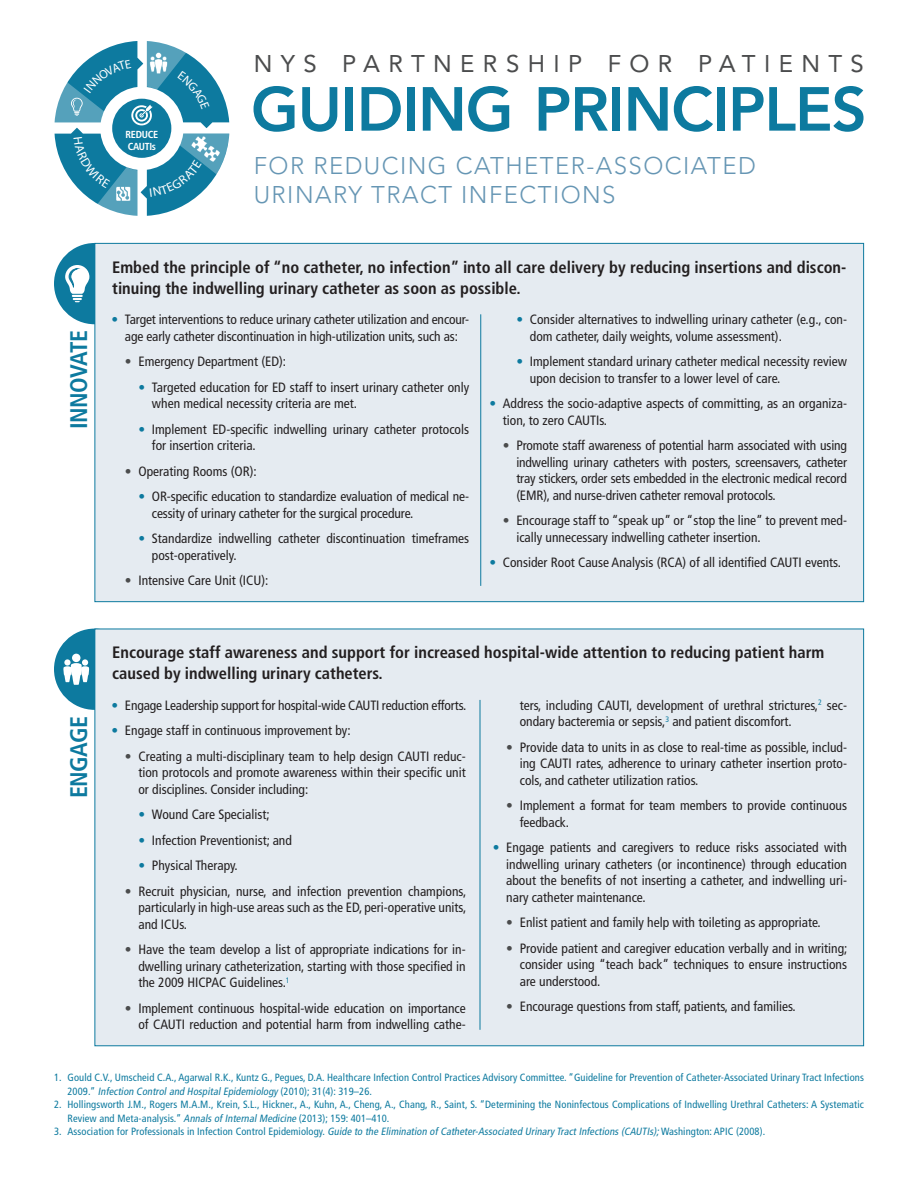
<style>
.page{position:relative;width:918px;height:1188px;background:#fff}
.page>*{position:absolute;margin:0;border:0;box-sizing:border-box;transform-origin:0 0}
.t1{font:800 61.5px "Avenir LT Std";letter-spacing:-.02em;color:#0d7a9f}
.t2{font:300 24px/28.5px "Avenir LT Std";letter-spacing:.06em;color:#6696b4}
.t3{font:24px "Avenir LT Std";letter-spacing:.35em;color:#4b4c4d}
.t4{font:700 condensed 24px "Frutiger LT Std";letter-spacing:-.02em;color:#0d7a9f}
.t5{font:700 condensed 16.5px/21px "Frutiger LT Std";color:#231f20}
.t6{font:condensed 13.5px/16.5px "Frutiger LT Std";color:#231f20}
.t7{font:condensed 10.5px/13.5px "Frutiger LT Std";letter-spacing:.01em;color:#0d7a9f}
.t8{font:700 condensed 10.2px "Frutiger LT Std";letter-spacing:-.025em;color:#fff}
.s1{color:#0d7a9f}
.s2{color:#4b4c4d}
.s3{font-style:italic}
</style>
<div class="page">
<div style="left:54px;top:243px;width:81px;height:81px;background:#0d7a9f;border-radius:50%"></div>
<div style="left:95px;top:243px;width:769px;height:359px;background:#e5ebf1"></div>
<div style="left:54px;top:629px;width:81px;height:81px;background:#0d7a9f;border-radius:50%"></div>
<div style="left:95px;top:629px;width:769px;height:417px;background:#e5ebf1"></div>
<div style="left:72px;top:654px;width:8px;height:8px;background:#fff;border-radius:50%"></div>
<div style="left:82px;top:659px;width:6px;height:7px;background:#fff;border-radius:50%"></div>
<div style="left:64px;top:659px;width:7px;height:7px;background:#fff;border-radius:50%"></div>
<svg style="left:63px;top:663px;width:26px;height:22px"></svg>
<svg style="left:65px;top:265px;width:24px;height:37px"></svg>
<hr style="left:480px;top:314px;width:1px;height:272px;background:#0d7a9f">
<hr style="left:480px;top:700px;width:1px;height:330px;background:#0d7a9f">
<svg style="left:54px;top:41px;width:175px;height:175px"></svg>
<p class="t8" style="left:125px;top:128px;width:34px">REDUCE</p>
<p class="t8" style="left:128px;top:141px;width:30px">CAUTIs</p>
<p class="t3" style="left:254px;top:50px;width:612px">NYS PARTNERSHIP FOR PATIENTS</p>
<p class="t1" style="left:251px;top:73px;width:617px">GUIDING PRINCIPLES</p>
<p class="t2" style="left:254px;top:152px;width:504px">FOR REDUCING CATHETER-ASSOCIATED<br>URINARY TRACT INFECTIONS</p>
<p class="t4" style="left:65px;top:429px;width:100px;rotate:-90deg">INNOVATE</p>
<p class="t4" style="left:65px;top:798px;width:84px;rotate:-90deg">ENGAGE</p>
<p class="t5" style="left:112px;top:257px;width:736px">Embed the principle of “no catheter, no infection” into all care delivery by reducing insertions and discon&shy;tinuing the indwelling urinary catheter as soon as possible.</p>
<p class="t6" style="left:111px;top:311px;width:359px;text-align:center"><span class="s1">•</span> Target interventions to reduce urinary catheter utilization and encour&shy;age early catheter discontinuation in high-utilization units, such as:</p>
<p class="t6" style="left:125px;top:353px;width:163px"><span class="s2">•</span> Emergency Department (ED):</p>
<p class="t6" style="left:152px;top:379px;width:319px;text-indent:-14px"><span class="s1">•</span> Targeted education for ED staff to insert urinary catheter only when medical necessity criteria are met.</p>
<p class="t6" style="left:152px;top:421px;width:319px;text-indent:-14px"><span class="s1">•</span> Implement ED-specific indwelling urinary catheter protocols for insertion criteria.</p>
<p class="t6" style="left:125px;top:463px;width:133px"><span class="s2">•</span> Operating Rooms (OR):</p>
<p class="t6" style="left:152px;top:488px;width:319px;text-indent:-14px"><span class="s1">•</span> OR-specific education to standardize evaluation of medical ne&shy;cessity of urinary catheter for the surgical procedure.</p>
<p class="t6" style="left:152px;top:530px;width:319px;text-indent:-14px"><span class="s1">•</span> Standardize indwelling catheter discontinuation timeframes post-operatively.</p>
<p class="t6" style="left:125px;top:572px;width:145px"><span class="s2">•</span> Intensive Care Unit (ICU):</p>
<p class="t6" style="left:530px;top:311px;width:319px;text-indent:-14px"><span class="s1">•</span> Consider alternatives to indwelling urinary catheter (e.g., con&shy;dom catheter, daily weights, volume assessment).</p>
<p class="t6" style="left:530px;top:353px;width:319px;text-indent:-14px"><span class="s1">•</span> Implement standard urinary catheter medical necessity review upon decision to transfer to a lower level of care.</p>
<p class="t6" style="left:503px;top:395px;width:346px;text-indent:-14px"><span class="s1">•</span> Address the socio-adaptive aspects of committing, as an organiza&shy;tion, to zero CAUTIs.</p>
<p class="t6" style="left:516px;top:437px;width:332px;text-align:justify;text-indent:-14px"><span class="s2">•</span> Promote staff awareness of potential harm associated with using indwelling urinary catheters with posters, screensavers, catheter tray stickers, order sets embedded in the electronic medical record (EMR), and nurse-driven catheter removal protocols.</p>
<p class="t6" style="left:516px;top:512px;width:332px;text-indent:-14px"><span class="s2">•</span> Encourage staff to “speak up” or “stop the line” to prevent med&shy;ically unnecessary indwelling catheter insertion.</p>
<p class="t6" style="left:489px;top:554px;width:353px"><span class="s1">•</span> Consider Root Cause Analysis (RCA) of all identified CAUTI events.</p>
<p class="t5" style="left:112px;top:642px;width:714px">Encourage staff awareness and support for increased hospital-wide attention to reducing patient harm caused by indwelling urinary catheters.</p>
<p class="t6" style="left:111px;top:697px;width:356px"><span class="s1">•</span> Engage Leadership support for hospital-wide CAUTI reduction efforts.</p>
<p class="t6" style="left:111px;top:722px;width:241px"><span class="s1">•</span> Engage staff in continuous improvement by:</p>
<p class="t6" style="left:138px;top:748px;width:329px;text-align:justify;text-indent:-14px"><span class="s2">•</span> Creating a multi-disciplinary team to help design CAUTI reduc&shy;tion protocols and promote awareness within their specific unit or disciplines. Consider including:</p>
<p class="t6" style="left:138px;top:806px;width:133px"><span class="s1">•</span> Wound Care Specialist;</p>
<p class="t6" style="left:138px;top:832px;width:155px"><span class="s1">•</span> Infection Preventionist; and</p>
<p class="t6" style="left:138px;top:857px;width:101px"><span class="s1">•</span> Physical Therapy.</p>
<p class="t6" style="left:138px;top:883px;width:329px;text-align:justify;text-indent:-14px"><span class="s2">•</span> Recruit physician, nurse, and infection prevention champions, particularly in high-use areas such as the ED, peri-operative units, and ICUs.</p>
<p class="t6" style="left:138px;top:941px;width:329px;text-align:justify;text-indent:-14px"><span class="s2">•</span> Have the team develop a list of appropriate indications for in&shy;dwelling urinary catheterization, starting with those specified in the 2009 HICPAC Guidelines.<sup>1</sup></p>
<p class="t6" style="left:125px;top:1000px;width:342px;text-align:right"><span class="s2">•</span> Implement continuous hospital-wide education on importance of CAUTI reduction and potential harm from indwelling cathe-</p>
<p class="t6" style="left:520px;top:697px;width:329px">ters, including CAUTI, development of urethral strictures,<sup>2</sup> sec&shy;ondary bacteremia or sepsis,<sup>3</sup> and patient discomfort.</p>
<p class="t6" style="left:520px;top:739px;width:329px;text-align:justify;text-indent:-14px"><span class="s2">•</span> Provide data to units in as close to real-time as possible, includ&shy;ing CAUTI rates, adherence to urinary catheter insertion proto&shy;cols, and catheter utilization ratios.</p>
<p class="t6" style="left:520px;top:797px;width:329px;text-indent:-14px"><span class="s2">•</span> Implement a format for team members to provide continuous feedback.</p>
<p class="t6" style="left:506px;top:839px;width:342px;text-align:justify;text-indent:-14px"><span class="s1">•</span> Engage patients and caregivers to reduce risks associated with indwelling urinary catheters (or incontinence) through education about the benefits of not inserting a catheter, and indwelling uri&shy;nary catheter maintenance.</p>
<p class="t6" style="left:506px;top:914px;width:316px"><span class="s2">•</span> Enlist patient and family help with toileting as appropriate.</p>
<p class="t6" style="left:520px;top:940px;width:329px;text-align:justify;text-indent:-14px"><span class="s2">•</span> Provide patient and caregiver education verbally and in writing; consider using “teach back” techniques to ensure instructions are understood.</p>
<p class="t6" style="left:506px;top:998px;width:291px"><span class="s2">•</span> Encourage questions from staff, patients, and families.</p>
<p class="t7" style="left:68px;top:1071px;width:798px;text-indent:-14px">1. Gould C.V., Umscheid C.A., Agarwal R.K., Kuntz G., Pegues, D.A. Healthcare Infection Control Practices Advisory Committee. “Guideline for Prevention of Catheter-Associated Urinary Tract Infections<br>2 0 0 9 . ” <span class="s3">Infection Control and Hospital Epidemiology</span> (2 0 1 0) ; 3 1 (4) : 3 1 9–2 6 .</p>
<p class="t7" style="left:68px;top:1098px;width:798px;text-indent:-14px">2. Hollingsworth J.M., Rogers M.A.M., Krein, S.L., Hickner., A., Kuhn, A., Cheng, A., Chang, R., Saint, S. “Determining the Noninfectous Complications of Indwelling Urethral Catheters: A Systematic<br>Review and Meta-analysis.” <span class="s3">AnnalsofInternalMedicine</span>(2013); 159: 401–410.</p>
<p class="t7" style="left:54px;top:1125px;width:713px">3. Association for Professionals in Infection Control Epidemiology. <span class="s3">GuidetotheEliminationofCatheter-AssociatedUrinary TractInfections(CAUTIs);</span>Washington: APIC (2008).</p>
</div>
